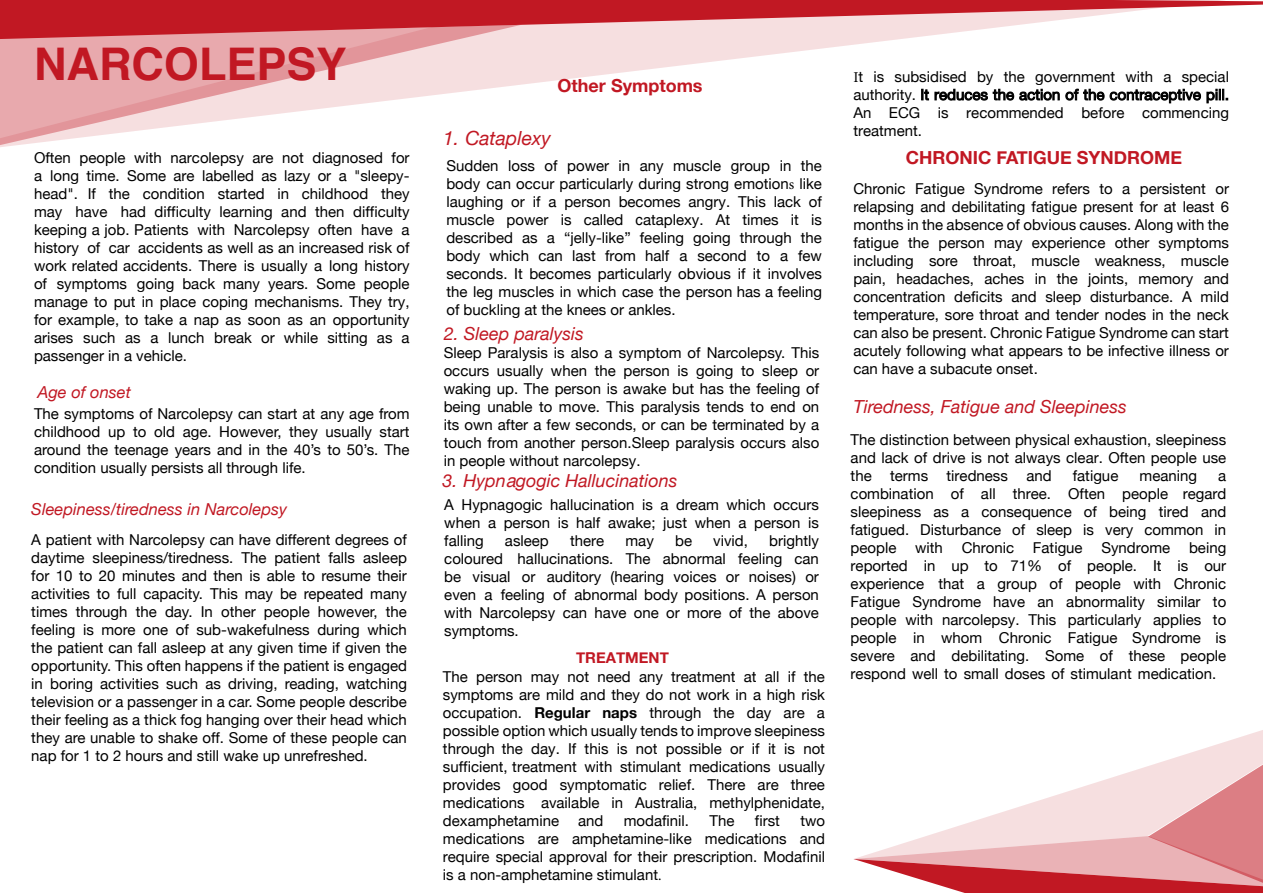
<style>
.page{position:relative;width:1263px;height:893px;background:#fff}
.page>*{position:absolute;margin:0;border:0;box-sizing:border-box;transform-origin:0 0}
.t1{font:700 45px "Helvetica";color:#c11823}
.t2{font:italic 19.5px "Helvetica Neue";color:#c11823}
.t3{font:italic 18px "Helvetica Neue";color:#c11823}
.t4{font:700 18px "Helvetica Neue";color:#c11823}
.t5{font:italic 16.5px "Helvetica Neue";color:#c11823}
.t6{font:15px/18px "Helvetica Neue";color:#000;text-align:justify}
.t7{font:700 15px "Helvetica Neue";color:#c11823}
.s1{font-family:"Minion Pro"}
.s2{font-family:"Helvetica"}
.s3{font-weight:700}
</style>
<div class="page">
<svg style="left:0;top:0;width:1263px;height:147px"></svg>
<svg style="left:853px;top:730px;width:410px;height:163px"></svg>
<h1 class="t1" style="left:34px;top:28px;width:314px">NARCOLEPSY</h1>
<p class="t6" style="left:34px;top:149px;width:377px">Often people with narcolepsy are not diagnosed for a long time. Some are labelled as lazy or a "sleepy&shy;head". If the condition started in childhood they may have had difficulty learning and then difficulty keeping a job. Patients with Narcolepsy often have a history of car accidents as well as an increased risk of work related accidents. There is usually a long history of symptoms going back many years. Some people manage to put in place coping mechanisms. They try, for example, to take a nap as soon as an opportunity arises such as a lunch break or while sitting as a passenger in a vehicle.</p>
<p class="t5" style="left:37px;top:382px;width:95px">Age of onset</p>
<p class="t6" style="left:34px;top:405px;width:377px">The symptoms of Narcolepsy can start at any age from childhood up to old age. However, they usually start around the teenage years and in the 40’s to 50’s. The condition usually persists all through life.</p>
<p class="t5" style="left:31px;top:499px;width:257px">Sleepiness/tiredness in Narcolepsy</p>
<p class="t6" style="left:31px;top:531px;width:377px">A patient with Narcolepsy can have different degrees of daytime sleepiness/tiredness. The patient falls asleep for 10 to 20 minutes and then is able to resume their activities to full capacity. This may be repeated many times through the day. In other people however, the feeling is more one of sub-wakefulness during which the patient can fall asleep at any given time if given the opportunity. This often happens if the patient is engaged in boring activities such as driving, reading, watching television or a passenger in a car. Some people describe their feeling as a thick fog hanging over their head which they are unable to shake off. Some of these people can nap for 1 to 2 hours and still wake up unrefreshed.</p>
<p class="t4" style="left:558px;top:75px;width:146px">Other Symptoms</p>
<h2 class="t2" style="left:443px;top:126px;width:109px">1. Cataplexy</h2>
<p class="t6" style="left:446px;top:156px;width:377px">Sudden loss of power in any muscle group in the body can occur particularly during strong emotion<span class="s1">s</span> like laughing or if a person becomes angry. This lack of muscle power is called <span class="s2">c</span>ataplexy. At times it is described as a “jelly-like” feeling going through the body which can last from half a second to a few seconds. It becomes particularly obvious if it involves the leg muscles in which case the person has a feeling of buckling at the knees or ankles.</p>
<p class="t3" style="left:444px;top:323px;width:142px">2. Sleep paralysis</p>
<p class="t6" style="left:444px;top:344px;width:377px">Sleep Paralysis is also a symptom of Narcolepsy. This occurs usually when the person is going to sleep or waking up. The person is awake but has the feeling of being unable to move. This paralysis tends to end on its own after a few seconds, or can be terminated by a touch from another person.Sleep paralysis occurs also in people without narcolepsy.</p>
<p class="t3" style="left:442px;top:469px;width:237px">3. Hypn<span class="s2">a</span>gogic Hallucinations</p>
<p class="t6" style="left:444px;top:496px;width:376px">A Hypn<span class="s2">a</span>gogic <span class="s2">h</span>allucination is a dream which occurs when a person is half awake; just when a person is falling</p>
<p class="t6" style="left:444px;top:532px;width:376px;text-indent:325px">brightly coloured hallucinations. The abnormal feeling can be visual or auditory (hearing voices or noises) or even a feeling of abnormal body positions. A person with Narcolepsy can have one or more of the above symptoms.</p>
<p class="t7" style="left:576px;top:648px;width:94px">TREATMENT</p>
<p class="t6" style="left:443px;top:667px;width:384px">The person may not need any treatment at all if the symptoms are mild and they do not work in a high risk occupation. <span class="s3">Regular naps</span> through the day are a possible option which usually tends to improve sleepiness through the day. If this is not possible or if it is not sufficient, treatment with stimulant medications usually provides good symptomatic relief. There are three medications available in Australia, methylphenidate, dexamphetamine</p>
<p class="t6" style="left:505px;top:532px;width:45px">asleep</p>
<p class="t6" style="left:570px;top:532px;width:36px">there</p>
<p class="t6" style="left:625px;top:532px;width:30px">may</p>
<p class="t6" style="left:675px;top:532px;width:18px">be</p>
<p class="t6" style="left:713px;top:532px;width:36px">vivid,</p>
<p class="t6" style="left:578px;top:811px;width:27px">and</p>
<p class="t6" style="left:624px;top:811px;width:67px">modafinil.</p>
<p class="t6" style="left:709px;top:811px;width:27px">The</p>
<p class="t6" style="left:755px;top:811px;width:26px">first</p>
<p class="t6" style="left:443px;top:811px;width:384px;text-indent:357px">two medications are amphetamine-like medications and require special approval for their prescription. Modafinil is a non-amphetamine stimulant<span class="s1">.</span></p>
<p class="t6" style="left:853px;top:67px;width:377px"><span class="s1">I</span>t is subsidised by the government with a special authority. It reduces the action of the contraceptive pill.<br>An ECG is recommended before commencing treatment.</p>
<p class="t4" style="left:906px;top:147px;width:278px">CHRONIC FATIGUE SYNDROME</p>
<p class="t6" style="left:853px;top:179px;width:377px">Chronic Fatigue Syndrome refers to a persistent or relapsing and debilitating fatigue present for at least 6 months in the absence of obvious causes. Along with the fatigue the person may experience other symptoms including sore throat, muscle weakness, muscle pain, headaches, aches in the joints, memory and concentration deficits and sleep disturbance. A mild temperature, sore throat and tender nodes in the neck can also be present. Chronic Fatigue Syndrome can start acutely following what appears to be infective illness or can have a subacute onset.</p>
<p class="t3" style="left:853px;top:396px;width:275px">Tiredness, Fatigue and Sleepiness</p>
<p class="t6" style="left:851px;top:430px;width:377px">The distinction between physical exhaustion, sleepiness and lack of drive is not always clear. Often people use the terms tiredness and</p>
<p class="t6" style="left:1073px;top:466px;width:47px">fatigue</p>
<p class="t6" style="left:1139px;top:466px;width:59px">meaning</p>
<p class="t6" style="left:851px;top:466px;width:377px;text-indent:368px">a combination of all three. Often people regard sleepiness as a consequence of being tired and fatigued. Disturbance of sleep is very common in people with Chronic Fatigue Syndrome being reported in up to 71% of people. It is our experience that a group of people with Chronic Fatigue Syndrome have an abnormality similar to people with narcolepsy. This particularly applies to people in whom Chronic Fatigue Syndrome is severe and debilitating. Some of these people respond well to small doses of stimulant medication.</p>
</div>
